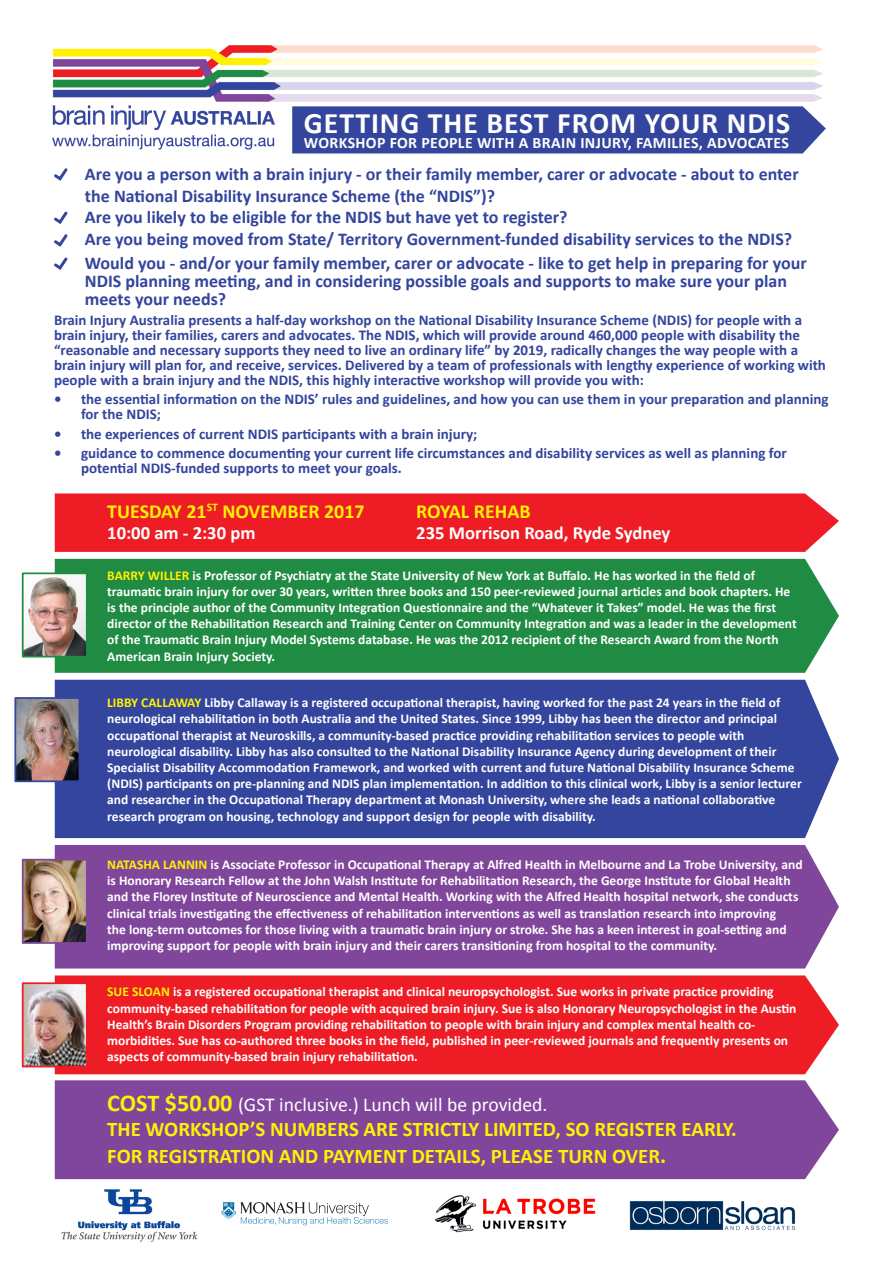
<style>
.page{position:relative;width:893px;height:1263px;background:#fff}
.page>*{position:absolute;margin:0;border:0;box-sizing:border-box;transform-origin:0 0}
.t1{font:700 29.85px "Calibri";letter-spacing:.03em;color:#fff}
.t2{font:700 20.85px/27.2px "Calibri";color:#fff103}
.t3{font:700 19.95px "Calibri";color:#fff103}
.t4{font:19.65px "Calibri";color:#fff}
.t5{font:700 18.6px "Calibri";color:#fff}
.t6{font:700 18px/18px "Calibri";color:#33459d}
.t7{font:700 15.9px "Calibri";letter-spacing:.02em;color:#fff}
.t8{font:700 15px/15px "Calibri";color:#33459d}
.t9{font:700 13.5px/16.2px "Calibri";color:#fff}
.s1{color:#fff103}
.s2{font-weight:700;font-size:24.15px;color:#fff103}
.s3{font-size:22.65px}
</style>
<div class="page">
<div style="left:55px;top:493px;width:784px;height:59px;background:#ee1d25"></div>
<div style="left:55px;top:1080px;width:784px;height:99px;background:#80469b"></div>
<div style="left:55px;top:559px;width:784px;height:114px;background:#1f8b43"></div>
<div style="left:55px;top:680px;width:784px;height:158px;background:#33459d"></div>
<div style="left:55px;top:845px;width:784px;height:123px;background:#80469b"></div>
<div style="left:55px;top:975px;width:784px;height:99px;background:#ee1d25"></div>
<img style="left:52px;top:45px;width:771px;height:105px">
<img style="left:61px;top:1189px;width:137px;height:53px">
<img style="left:629px;top:1201px;width:167px;height:30px">
<img style="left:435px;top:1195px;width:161px;height:38px">
<svg style="left:221px;top:1202px;width:167px;height:23px"></svg>
<img style="left:25px;top:575px;width:60px;height:79px">
<div style="left:22px;top:572px;width:66px;height:85px;border:2px solid #1f8b43"></div>
<img style="left:17px;top:700px;width:60px;height:79px">
<div style="left:14px;top:697px;width:66px;height:85px;border:2px solid #33459d"></div>
<img style="left:25px;top:862px;width:60px;height:79px">
<div style="left:22px;top:859px;width:66px;height:85px;border:2px solid #80469b"></div>
<img style="left:25px;top:985px;width:60px;height:79px">
<div style="left:22px;top:982px;width:66px;height:85px;border:2px solid #ee1d25"></div>
<div style="left:292px;top:106px;width:534px;height:47px;background:#33459d"></div>
<svg style="left:54px;top:168px;width:14px;height:13px"></svg>
<svg style="left:54px;top:211px;width:14px;height:13px"></svg>
<svg style="left:54px;top:234px;width:14px;height:13px"></svg>
<svg style="left:54px;top:257px;width:14px;height:13px"></svg>
<p class="t1" style="left:304px;top:104px;width:488px">GETTING THE BEST FROM YOUR NDIS</p>
<p class="t7" style="left:304px;top:133px;width:486px">WORKSHOP FOR PEOPLE WITH A BRAIN INJURY, FAMILIES, ADVOCATES</p>
<p class="t6" style="left:85px;top:163px;width:715px;line-height:21.6px">Are you a person with a brain injury - or their family member, carer or advocate - about to enter the National Disability Insurance Scheme (the “NDIS”)?</p>
<p class="t6" style="left:85px;top:208px;width:484px">Are you likely to be eligible for the NDIS but have yet to register?</p>
<p class="t6" style="left:85px;top:230px;width:709px">Are you being moved from State/ Territory Government-funded disability services to the NDIS?</p>
<p class="t6" style="left:85px;top:254px;width:723px">Would you - and/or your family member, carer or advocate - like to get help in preparing for your<br>NDIS planning meeting, and in considering possible goals and supports to make sure your plan meets your needs?</p>
<p class="t8" style="left:54px;top:312px;width:773px">Brain Injury Australia presents a half-day workshop on the National Disability Insurance Scheme (NDIS) for people with a brain injury, their families, carers and advocates. The NDIS, which will provide around 460,000 people with disability the “reasonable and necessary supports they need to live an ordinary life” by 2019, radically changes the way people with a brain injury will plan for, and receive, services. Delivered by a team of professionals with lengthy experience of working with people with a brain injury and the NDIS, this highly interactive workshop will provide you with:</p>
<p class="t8" style="left:81px;top:392px;width:749px;text-indent:-27px">• the essential information on the NDIS’ rules and guidelines, and how you can use them in your preparation and planning for the NDIS;</p>
<p class="t8" style="left:54px;top:426px;width:425px">• the experiences of current NDIS participants with a brain injury;</p>
<p class="t8" style="left:81px;top:446px;width:707px;text-indent:-27px">• guidance to commence documenting your current life circumstances and disability services as well as planning for potential NDIS-funded supports to meet your goals.</p>
<p class="t3" style="left:107px;top:499px;width:259px">TUESDAY 21<sup>ST</sup> NOVEMBER 2017</p>
<p class="t5" style="left:107px;top:521px;width:150px">10:00 am - 2:30 pm</p>
<p class="t3" style="left:416px;top:499px;width:116px">ROYAL REHAB</p>
<p class="t5" style="left:416px;top:521px;width:256px">235 Morrison Road, Ryde Sydney</p>
<p class="t9" style="left:107px;top:567px;width:691px"><span class="s1">BARRY WILLER</span> is Professor of Psychiatry at the State University of New York at Buffalo. He has worked in the field of traumatic brain injury for over 30 years, written three books and 150 peer-reviewed journal articles and book chapters. He is the principle author of the Community Integration Questionnaire and the “Whatever it Takes” model. He was the first director of the Rehabilitation Research and Training Center on Community Integration and was a leader in the development of the Traumatic Brain Injury Model Systems database. He was the 2012 recipient of the Research Award from the North American Brain Injury Society.</p>
<p class="t9" style="left:107px;top:695px;width:696px"><span class="s1">LIBBY CALLAWAY</span> Libby Callaway is a registered occupational therapist, having worked for the past 24 years in the field of neurological rehabilitation in both Australia and the United States. Since 1999, Libby has been the director and principal occupational therapist at Neuroskills, a community-based practice providing rehabilitation services to people with neurological disability. Libby has also consulted to the National Disability Insurance Agency during development of their Specialist Disability Accommodation Framework, and worked with current and future National Disability Insurance Scheme (NDIS) participants on pre-planning and NDIS plan implementation. In addition to this clinical work, Libby is a senior lecturer and researcher in the Occupational Therapy department at Monash University, where she leads a national collaborative research program on housing, technology and support design for people with disability.</p>
<p class="t9" style="left:107px;top:856px;width:697px"><span class="s1">NATASHA LANNIN</span> is Associate Professor in Occupational Therapy at Alfred Health in Melbourne and La Trobe University, and is Honorary Research Fellow at the John Walsh Institute for Rehabilitation Research, the George Institute for Global Health and the Florey Institute of Neuroscience and Mental Health. Working with the Alfred Health hospital network, she conducts clinical trials investigating the effectiveness of rehabilitation interventions as well as translation research into improving<br>the long-term outcomes for those living with a traumatic brain injury or stroke. She has a keen interest in goal-setting and improving support for people with brain injury and their carers transitioning from hospital to the community.</p>
<p class="t9" style="left:107px;top:984px;width:691px"><span class="s1">SUE SLOAN</span> is a registered occupational therapist and clinical neuropsychologist. Sue works in private practice providing community-based rehabilitation for people with acquired brain injury. Sue is also Honorary Neuropsychologist in the Austin Health’s Brain Disorders Program providing rehabilitation to people with brain injury and complex mental health co&shy;morbidities. Sue has co-authored three books in the field, published in peer-reviewed journals and frequently presents on aspects of community-based brain injury rehabilitation.</p>
<p class="t4" style="left:107px;top:1092px;width:442px"><span class="s2">COST $50.00</span> (GST inclusive.) Lunch will be provided.</p>
<p class="t2" style="left:107px;top:1115px;width:631px">THE WORKSHOP’S NUMBERS ARE STRICTLY LIMITED, SO REGISTER EARLY.<br>FOR REGISTRATION AND PAYMENT DETAILS, PLEASE TURN OVER<span class="s3">.</span></p>
</div>
